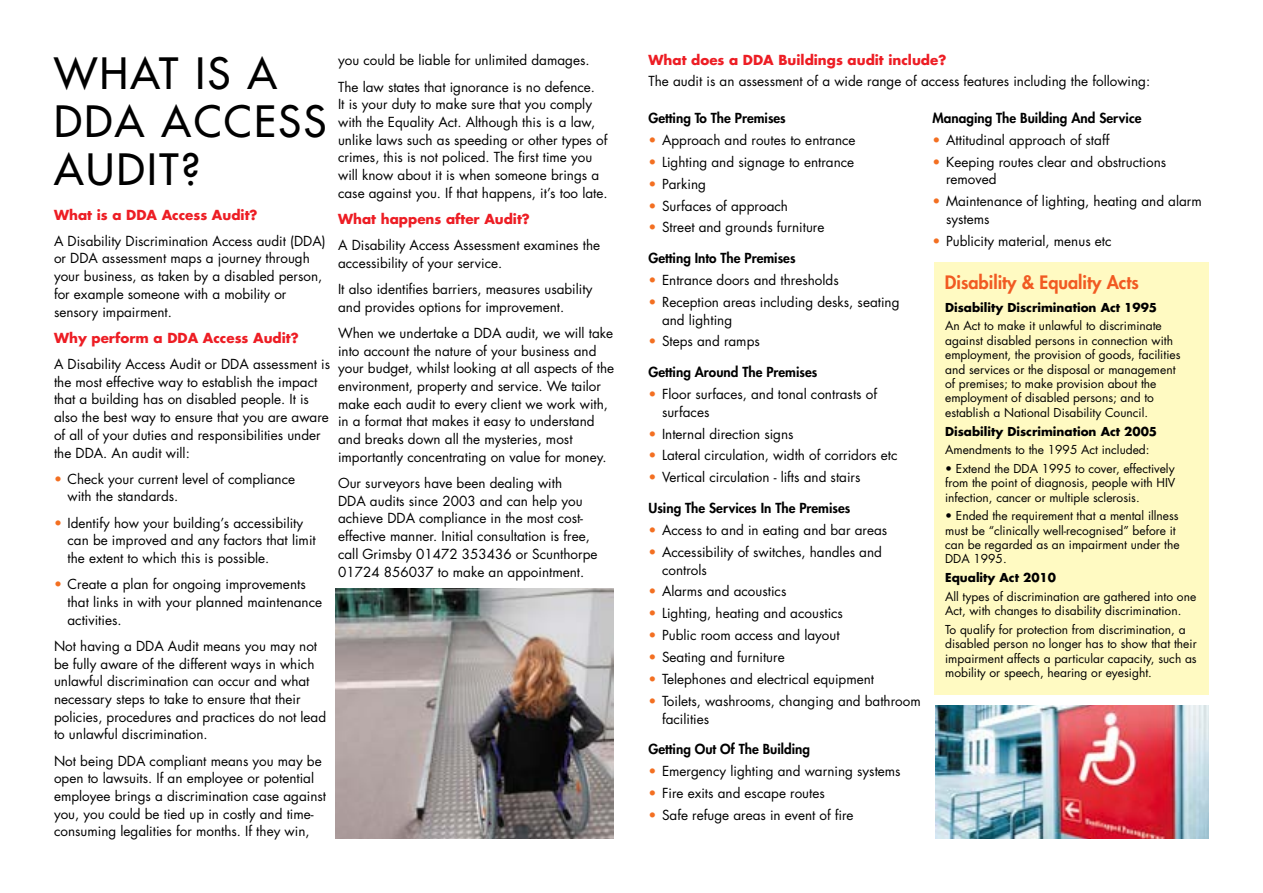
<style>
.page{position:relative;width:1263px;height:893px;background:#fff}
.page>*{position:absolute;margin:0;border:0;box-sizing:border-box;transform-origin:0 0}
.t1{font:500 42px/48px "Futura Std";letter-spacing:.06em;color:#000}
.t2{font:800 18px "Futura Std";color:#f15a22}
.t3{font:13.5px/17.7px "Futura Std";color:#000}
.t4{font:800 13.5px "Futura Std";color:#000}
.t5{font:700 13.5px "Futura Std";color:#ed1d24}
.t6{font:12px/14.4px "Futura Std";color:#000}
.t7{font:700 12px "Futura Std";color:#000}
.s1{color:#f36f21}
</style>
<div class="page">
<div style="left:934px;top:263px;width:275px;height:432px;background:#fffac2"></div>
<img style="left:935px;top:706px;width:274px;height:133px">
<img style="left:336px;top:588px;width:277px;height:251px">
<h1 class="t1" style="left:54px;top:50px;width:274px">WHAT IS A<br>DDA ACCESS<br>AUDIT?</h1>
<p class="t5" style="left:54px;top:206px;width:205px">What is a DDA Access Audit?</p>
<p class="t3" style="left:54px;top:232px;width:273px">A Disability Discrimination Access audit (DDA) or DDA assessment maps a journey through your business, as taken by a disabled person, for example someone with a mobility or sensory impairment.</p>
<p class="t5" style="left:54px;top:329px;width:246px">Why perform a DDA Access Audit?</p>
<p class="t3" style="left:54px;top:355px;width:278px">A Disability Access Audit or DDA assessment is the most effective way to establish the impact that a building has on disabled people. It is also the best way to ensure that you are aware of all of your duties and responsibilities under the DDA. An audit will:</p>
<p class="t3" style="left:68px;top:470px;width:229px;text-indent:-14px"><span class="s1">•</span> Check your current level of compliance with the standards.</p>
<p class="t3" style="left:68px;top:514px;width:250px;text-indent:-14px"><span class="s1">•</span> Identify how your building’s accessibility can be improved and any factors that limit the extent to which this is possible.</p>
<p class="t3" style="left:68px;top:576px;width:256px;text-indent:-14px"><span class="s1">•</span> Create a plan for ongoing improvements that links in with your planned maintenance activities.</p>
<p class="t3" style="left:54px;top:637px;width:274px">Not having a DDA Audit means you may not be fully aware of the different ways in which unlawful discrimination can occur and what necessary steps to take to ensure that their policies, procedures and practices do not lead to unlawful discrimination.</p>
<p class="t3" style="left:54px;top:752px;width:274px">Not being DDA compliant means you may be open to lawsuits. If an employee or potential employee brings a discrimination case against you, you could be tied up in costly and time&shy;consuming legalities for months. If they win,</p>
<p class="t3" style="left:338px;top:47px;width:258px;line-height:26.2px">you could be liable for unlimited damages.<br>The law states that ignorance is no defence.</p>
<p class="t3" style="left:338px;top:96px;width:271px">It is your duty to make sure that you comply with the Equality Act. Although this is a law, unlike laws such as speeding or other types of crimes, this is not policed. The first time you will know about it is when someone brings a case against you. If that happens, it’s too late.</p>
<p class="t5" style="left:338px;top:210px;width:193px">What happens after Audit?</p>
<p class="t3" style="left:338px;top:236px;width:264px">A Disability Access Assessment examines the accessibility of your service.</p>
<p class="t3" style="left:338px;top:280px;width:256px">It also identifies barriers, measures usability and provides options for improvement.</p>
<p class="t3" style="left:338px;top:324px;width:278px">When we undertake a DDA audit, we will take into account the nature of your business and your budget, whilst looking at all aspects of the environment, property and service. We tailor make each audit to every client we work with, in a format that makes it easy to understand and breaks down all the mysteries, most importantly concentrating on value for money.</p>
<p class="t3" style="left:338px;top:474px;width:261px">Our surveyors have been dealing with<br>DDA audits since 2003 and can help you achieve DDA compliance in the most cost&shy;effective manner. Initial consultation is free, call Grimsby 01472 353436 or Scunthorpe 01724 856037 to make an appointment.</p>
<p class="t5" style="left:648px;top:51px;width:299px">What does a DDA Buildings audit include?</p>
<p class="t3" style="left:648px;top:72px;width:503px">The audit is an assessment of a wide range of access features including the following:</p>
<p class="t4" style="left:648px;top:109px;width:139px">Getting To The Premises</p>
<p class="t3" style="left:648px;top:131px;width:209px"><span class="s1">•</span> Approach and routes to entrance</p>
<p class="t3" style="left:648px;top:153px;width:207px"><span class="s1">•</span> Lighting and signage to entrance</p>
<p class="t3" style="left:648px;top:175px;width:59px"><span class="s1">•</span> Parking</p>
<p class="t3" style="left:648px;top:197px;width:141px"><span class="s1">•</span> Surfaces of approach</p>
<p class="t3" style="left:648px;top:219px;width:177px"><span class="s1">•</span> Street and grounds furniture</p>
<p class="t4" style="left:648px;top:249px;width:149px">Getting Into The Premises</p>
<p class="t3" style="left:648px;top:271px;width:192px"><span class="s1">•</span> Entrance doors and thresholds</p>
<p class="t3" style="left:662px;top:293px;width:239px;text-indent:-14px"><span class="s1">•</span> Reception areas including desks, seating and lighting</p>
<p class="t3" style="left:648px;top:333px;width:113px"><span class="s1">•</span> Steps and ramps</p>
<p class="t4" style="left:648px;top:363px;width:170px">Getting Around The Premises</p>
<p class="t3" style="left:662px;top:385px;width:217px;text-indent:-14px"><span class="s1">•</span> Floor surfaces, and tonal contrasts of surfaces</p>
<p class="t3" style="left:648px;top:425px;width:147px"><span class="s1">•</span> Internal direction signs</p>
<p class="t3" style="left:648px;top:447px;width:250px"><span class="s1">•</span> Lateral circulation, width of corridors etc</p>
<p class="t3" style="left:648px;top:469px;width:213px"><span class="s1">•</span> Vertical circulation - lifts and stairs</p>
<p class="t4" style="left:648px;top:499px;width:203px">Using The Services In The Premises</p>
<p class="t3" style="left:648px;top:521px;width:240px"><span class="s1">•</span> Access to and in eating and bar areas</p>
<p class="t3" style="left:662px;top:543px;width:221px;text-indent:-14px"><span class="s1">•</span> Accessibility of switches, handles and controls</p>
<p class="t3" style="left:648px;top:583px;width:139px"><span class="s1">•</span> Alarms and acoustics</p>
<p class="t3" style="left:648px;top:605px;width:196px"><span class="s1">•</span> Lighting, heating and acoustics</p>
<p class="t3" style="left:648px;top:627px;width:193px"><span class="s1">•</span> Public room access and layout</p>
<p class="t3" style="left:648px;top:649px;width:138px"><span class="s1">•</span> Seating and furniture</p>
<p class="t3" style="left:648px;top:671px;width:227px"><span class="s1">•</span> Telephones and electrical equipment</p>
<p class="t3" style="left:662px;top:693px;width:260px;text-indent:-14px"><span class="s1">•</span> Toilets, washrooms, changing and bathroom facilities</p>
<p class="t4" style="left:648px;top:741px;width:163px">Getting Out Of The Building</p>
<p class="t3" style="left:648px;top:763px;width:254px"><span class="s1">•</span> Emergency lighting and warning systems</p>
<p class="t3" style="left:648px;top:785px;width:178px"><span class="s1">•</span> Fire exits and escape routes</p>
<p class="t3" style="left:648px;top:807px;width:207px"><span class="s1">•</span> Safe refuge areas in event of fire</p>
<p class="t4" style="left:932px;top:109px;width:210px">Managing The Building And Service</p>
<p class="t3" style="left:932px;top:131px;width:178px"><span class="s1">•</span> Attitudinal approach of staff</p>
<p class="t3" style="left:946px;top:153px;width:222px;text-indent:-14px"><span class="s1">•</span> Keeping routes clear and obstructions removed</p>
<p class="t3" style="left:946px;top:193px;width:257px;text-indent:-14px"><span class="s1">•</span> Maintenance of lighting, heating and alarm systems</p>
<p class="t3" style="left:932px;top:232px;width:180px"><span class="s1">•</span> Publicity material, menus etc</p>
<h2 class="t2" style="left:945px;top:271px;width:195px">Disability &amp; Equality Acts</h2>
<p class="t7" style="left:945px;top:299px;width:214px">Disability Discrimination Act 1995</p>
<p class="t6" style="left:945px;top:319px;width:237px">An Act to make it unlawful to discriminate against disabled persons in connection with employment, the provision of goods, facilities and services or the disposal or management of premises; to make provision about the employment of disabled persons; and to establish a National Disability Council.</p>
<p class="t7" style="left:945px;top:423px;width:214px">Disability Discrimination Act 2005</p>
<p class="t6" style="left:945px;top:443px;width:206px">Amendments to the 1995 Act included:</p>
<p class="t6" style="left:945px;top:461px;width:232px;text-align:justify">• Extend the DDA 1995 to cover, effectively from the point of diagnosis, people with HIV infection, cancer or multiple sclerosis.</p>
<p class="t6" style="left:945px;top:509px;width:236px">• Ended the requirement that a mental illness must be “clinically well-recognised” before it can be regarded as an impairment under the DDA 1995.</p>
<p class="t7" style="left:945px;top:570px;width:112px">Equality Act 2010</p>
<p class="t6" style="left:945px;top:589px;width:253px">All types of discrimination are gathered into one<br>Act, with changes to disability discrimination.</p>
<p class="t6" style="left:945px;top:622px;width:253px">To qualify for protection from discrimination, a disabled person no longer has to show that their impairment affects a particular capacity, such as mobility or speech, hearing or eyesight.</p>
</div>
